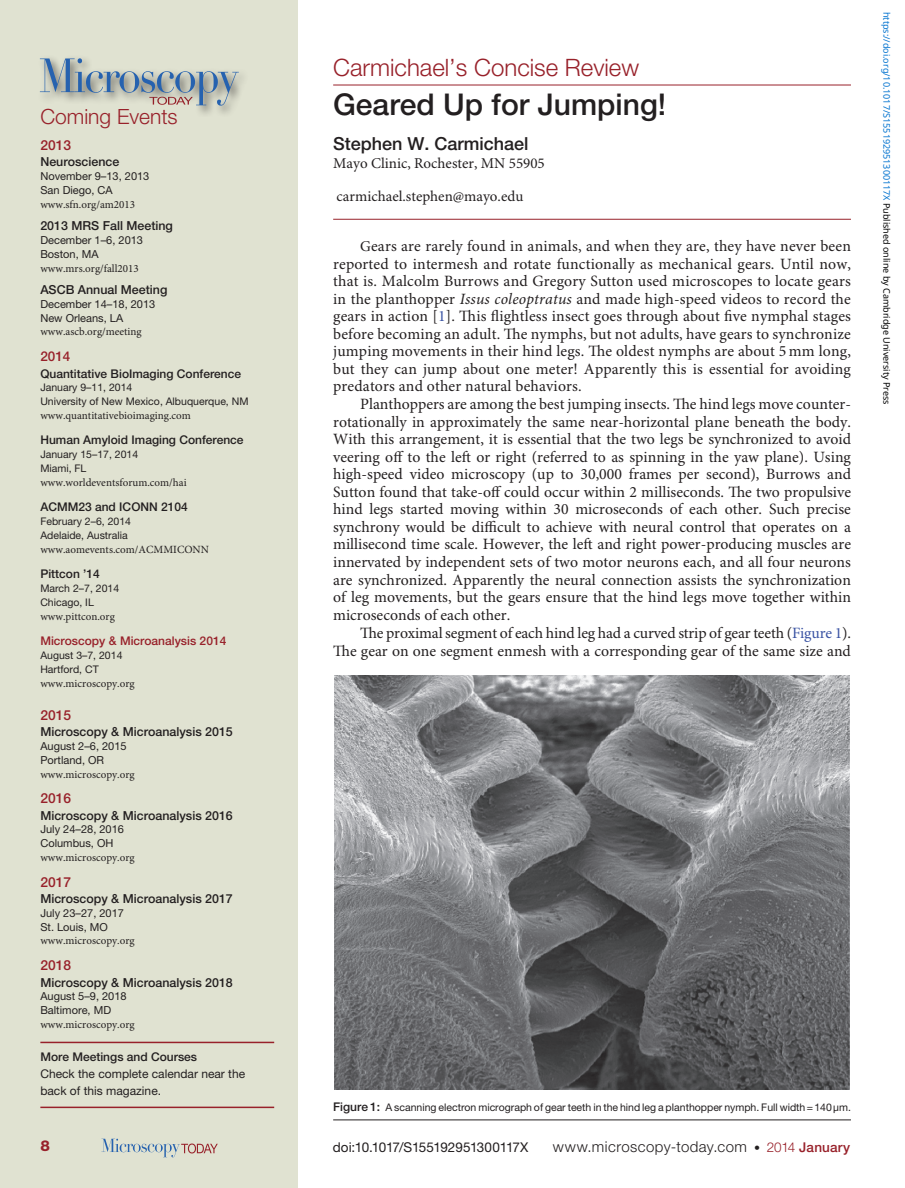
<style>
.page{position:relative;width:905px;height:1188px;background:#fff}
.page>*{position:absolute;margin:0;border:0;box-sizing:border-box;transform-origin:0 0}
.pAtl{font:500 30px "Helvetica Neue LT Std";color:#231f20}
.pStl{font:300 24px "Helvetica Neue LT Std";color:#98212a}
.t1{font:300 21px "Helvetica Neue LT Std";color:#98212a}
.pAu{font:500 18px "Helvetica Neue LT Std";color:#231f20}
.pPara{font:15.75px/17.5px "Minion Pro";color:#231f20;text-align:justify}
.pFirstpara{font:15.75px/17.5px "Minion Pro";letter-spacing:.01em;color:#231f20;text-align:justify}
.t2{font:300 15px "Helvetica Neue LT Std";letter-spacing:.03em;color:#231f20}
.pAffiliation{font:15px "Minion Pro";color:#231f20}
.pCorresp{font:15px "Minion Pro";color:#231f20}
.t3{font:800 15px "Helvetica Neue LT Std";color:#98212a}
.t4{font:500 13.8px "Helvetica Neue LT Std";color:#98212a}
.t5{font:13.5px "Helvetica Neue LT Std";letter-spacing:-.02em;color:#231f20}
.t6{font:500 13.5px "Helvetica Neue LT Std";color:#98212a}
.t7{font:500 12.45px "Helvetica Neue LT Std";color:#231f20}
.t8{font:500 12px "Helvetica Neue LT Std";color:#231f20}
.t9{font:12px/16.5px "Helvetica Neue LT Std";color:#231f20}
.t10{font:500 12px "Helvetica Neue LT Std";color:#98212a}
.t11{font:11.1px "Minion Pro";color:#231f20}
.t12{font:11.1px/13.8px "Helvetica Neue LT Std";color:#231f20}
.pFigureCaption{font:10.5px/13.8px "Helvetica Neue LT Std";color:#231f20}
.t13{font:9px "Noto Sans";color:#0172cf}
.s1{font-size:15px}
.s2{font-style:italic}
.s3{color:#3a53a3}
.s4{font-weight:500;font-size:12px}
.s5{font-size:12px}
.s6{font-size:13.5px;color:#98212a}
.s7{font-weight:500;font-size:13.5px;color:#98212a}
.s8{color:#000}
</style>
<div class="page">
<div style="left:0;top:0;width:297px;height:1188px;background:#e0e2d1"></div>
<svg style="left:101px;top:1139px;width:117px;height:18px"></svg>
<hr style="left:40px;top:1042px;width:234px;height:1px;background:#98212a">
<hr style="left:40px;top:1107px;width:234px;height:1px;background:#98212a">
<div style="left:37px;top:55px;width:212px;height:62px;background:#231f20;opacity:.75"></div>
<svg style="left:40px;top:58px;width:199px;height:48px"></svg>
<hr style="left:333px;top:85px;width:517px;height:1px;background:#98212a">
<hr style="left:333px;top:219px;width:517px;height:1px;background:#98212a">
<img style="left:334px;top:676px;width:515px;height:414px">
<hr style="left:333px;top:1120px;width:517px;height:1px;background:#231f20">
<h3 class="t1" style="left:40px;top:104px;width:139px">Coming Events</h3>
<p class="t4" style="left:40px;top:137px;width:32px">2013</p>
<p class="t7" style="left:40px;top:154px;width:80px">Neuroscience</p>
<p class="t12" style="left:40px;top:169px;width:111px">November 9–13, 2013<br>San Diego, CA</p>
<p class="t11" style="left:40px;top:197px;width:96px">www.sfn.org/am2013</p>
<p class="t7" style="left:40px;top:218px;width:134px">2013 MRS Fall Meeting</p>
<p class="t12" style="left:40px;top:233px;width:104px">December 1–6, 2013<br>Boston, MA</p>
<p class="t11" style="left:40px;top:261px;width:100px">www.mrs.org/fall2013</p>
<p class="t7" style="left:40px;top:282px;width:128px">ASCB Annual Meeting</p>
<p class="t12" style="left:40px;top:297px;width:116px">December 14–18, 2013<br>New Orleans, LA</p>
<p class="t11" style="left:40px;top:325px;width:103px">www.ascb.org/meeting</p>
<p class="t6" style="left:40px;top:348px;width:32px">2014</p>
<p class="t8" style="left:40px;top:366px;width:202px">Quantitative BioImaging Conference</p>
<p class="pFigureCaption" style="left:40px;top:381px;width:210px">January 9–11, 2014<br>University of New Mexico, Albuquerque, NM</p>
<p class="t11" style="left:40px;top:409px;width:152px">www.quantitativebioimaging.com</p>
<p class="t8" style="left:40px;top:433px;width:205px">Human Amyloid Imaging Conference</p>
<p class="pFigureCaption" style="left:40px;top:447px;width:99px">January 15–17, 2014<br>Miami, FL</p>
<p class="t11" style="left:40px;top:476px;width:148px">www.worldeventsforum.com/hai</p>
<p class="t8" style="left:40px;top:500px;width:149px">ACMM23 and ICONN 2104</p>
<p class="pFigureCaption" style="left:40px;top:514px;width:92px">February 2–6, 2014<br>Adelaide, Australia</p>
<p class="t11" style="left:40px;top:543px;width:170px">www.aomevents.com/ACMMICONN</p>
<p class="t8" style="left:40px;top:567px;width:61px">Pittcon ’14</p>
<p class="pFigureCaption" style="left:40px;top:581px;width:80px">March 2–7, 2014<br>Chicago, IL</p>
<p class="t11" style="left:40px;top:609px;width:76px">www.pittcon.org</p>
<p class="t10" style="left:40px;top:634px;width:187px">Microscopy &amp; Microanalysis 2014</p>
<p class="pFigureCaption" style="left:40px;top:648px;width:84px">August 3–7, 2014<br>Hartford, CT</p>
<p class="t11" style="left:40px;top:676px;width:96px">www.microscopy.org</p>
<p class="t4" style="left:40px;top:706px;width:32px">2015</p>
<p class="t7" style="left:40px;top:724px;width:194px">Microscopy &amp; Microanalysis 2015</p>
<p class="t12" style="left:40px;top:739px;width:88px">August 2–6, 2015<br>Portland, OR</p>
<p class="t11" style="left:40px;top:767px;width:96px">www.microscopy.org</p>
<p class="t4" style="left:40px;top:790px;width:32px">2016</p>
<p class="t7" style="left:40px;top:808px;width:194px">Microscopy &amp; Microanalysis 2016</p>
<p class="t12" style="left:40px;top:822px;width:85px">July 24–28, 2016<br>Columbus, OH</p>
<p class="t11" style="left:40px;top:851px;width:96px">www.microscopy.org</p>
<p class="t4" style="left:40px;top:873px;width:32px">2017</p>
<p class="t7" style="left:40px;top:891px;width:194px">Microscopy &amp; Microanalysis 2017</p>
<p class="t12" style="left:40px;top:906px;width:85px">July 23–27, 2017<br>St. Louis, MO</p>
<p class="t11" style="left:40px;top:934px;width:96px">www.microscopy.org</p>
<p class="t4" style="left:40px;top:957px;width:32px">2018</p>
<p class="t7" style="left:40px;top:975px;width:194px">Microscopy &amp; Microanalysis 2018</p>
<p class="t12" style="left:40px;top:989px;width:88px">August 5–9, 2018<br>Baltimore, MD</p>
<p class="t11" style="left:40px;top:1018px;width:96px">www.microscopy.org</p>
<p class="t8" style="left:40px;top:1050px;width:158px">More Meetings and Courses</p>
<p class="t9" style="left:40px;top:1065px;width:206px">Check the complete calendar near the back of this magazine.</p>
<p class="pStl" style="left:333px;top:52px;width:307px">Carmichael’s Concise Review</p>
<p class="pAtl" style="left:333px;top:87px;width:334px">Geared Up for Jumping!</p>
<p class="pAu" style="left:333px;top:133px;width:197px">Stephen W. Carmichael</p>
<p class="pAffiliation" style="left:333px;top:154px;width:213px">Mayo Clinic, Rochester, MN 55905</p>
<p class="pCorresp" style="left:336px;top:187px;width:188px">carmichael.stephen@mayo.edu</p>
<p class="pFirstpara" style="left:333px;top:238px;width:519px;text-indent:27px"><span class="s1">G</span>ears are rarely found in animals, and when they are, they have never been reported to intermesh and rotate functionally as mechanical gears. Until now, that is. Malcolm Burrows and Gregory Sutton used microscopes to locate gears in the planthopper <span class="s2">Issus coleoptratus</span> and made high-speed videos to record the gears in action [<span class="s3">1</span>]. This flightless insect goes through about five nymphal stages before becoming an adult. The nymphs, but not adults, have gears to synchronize jumping movements in their hind legs. The oldest nymphs are about 5 mm long, but they can jump about one meter! Apparently this is essential for avoiding predators and other natural behaviors.</p>
<p class="pPara" style="left:333px;top:396px;width:519px;text-indent:27px">Planthoppers are among the best jumping insects. The hind legs move counter&shy;rotationally in approximately the same near-horizontal plane beneath the body.<br>With this arrangement, it is essential that the two legs be synchronized to avoid veering off to the left or right (referred to as spinning in the yaw plane). Using high-speed video microscopy (up to 30,000 frames per second), Burrows and Sutton found that take-off could occur within 2 milliseconds. The two propulsive hind legs started moving within 30 microseconds of each other. Such precise synchrony would be difficult to achieve with neural control that operates on a millisecond time scale. However, the left and right power-producing muscles are innervated by independent sets of two motor neurons each, and all four neurons are synchronized. Apparently the neural connection assists the synchronization of leg movements, but the gears ensure that the hind legs move together within microseconds of each other.</p>
<p class="pPara" style="left:333px;top:625px;width:519px;line-height:18px;text-align:right">The proximal segment of each hind leg had a curved strip of gear teeth (<span class="s3">Figure 1</span>).<br>The gear on one segment enmesh with a corresponding gear of the same size and</p>
<p class="pFigureCaption" style="left:333px;top:1100px;width:519px"><span class="s4">Figure 1:</span> A scanning electron micrograph of gear teeth in the hind leg a planthopper nymph. Full width=140µm.</p>
<p class="t3" style="left:41px;top:1137px;width:11px">8</p>
<p class="t5" style="left:333px;top:1139px;width:197px">doi:10.1017/S155192951300117X</p>
<p class="t2" style="left:553px;top:1138px;width:299px">www.microscopy-today.com <span class="s5">•</span> <span class="s6">2014</span> <span class="s7">January</span></p>
<p class="t13" style="left:893px;top:12px;width:395px;rotate:90deg">https://doi.org/10.1017/S155192951300117X <span class="s8">Published online by Cambridge University Press</span></p>
</div>
